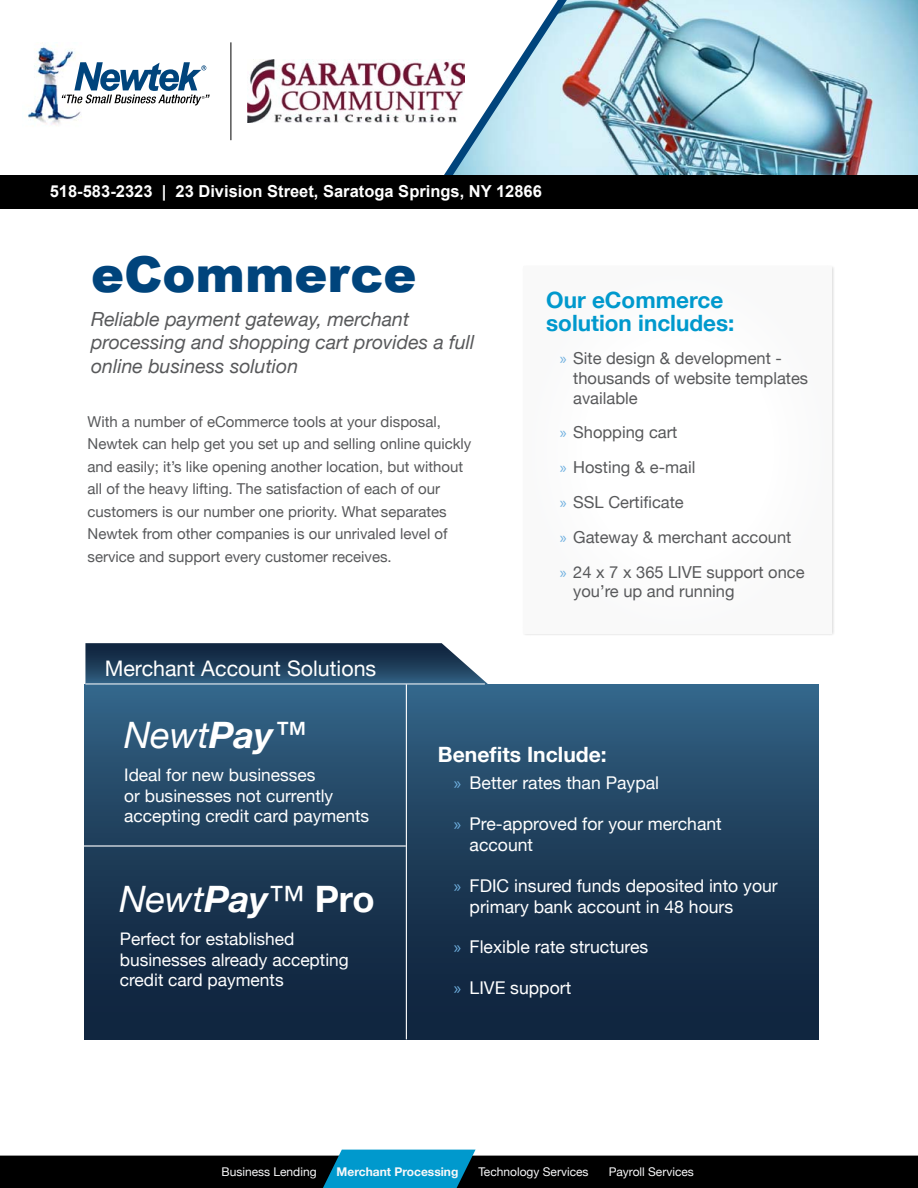
<style>
.page{position:relative;width:918px;height:1188px;background:#fff}
.page>*{position:absolute;margin:0;border:0;box-sizing:border-box;transform-origin:0 0}
.t1{font:900 49.5px "Arial";color:#00447c}
.t2{font:italic 36.45px "Helvetica Neue";color:#fff}
.t3{font:700 22.5px/22.5px "Helvetica Neue";color:#0099cd}
.t4{font:21.45px "Helvetica Neue";color:#fff}
.t5{font:700 21.15px "Helvetica Neue";color:#fff}
.t6{font:italic 19.5px/23.4px "Helvetica Neue";color:#58595b}
.t7{font:17.55px/21.1px "Helvetica Neue";color:#fff}
.t8{font:17.4px/20.9px "Helvetica Neue";color:#fff}
.t9{font:16.5px/34.8px "Helvetica Neue";color:#58595b}
.t10{font:700 16.5px "Arial";color:#fff}
.t11{font:15px/22.5px "Helvetica Neue";color:#58595b}
.t12{font:12px "Helvetica Neue";color:#f8f8f9}
.t13{font:700 12px "Helvetica Neue";color:#f8f8f9}
.s1{font-family:"Myriad Pro";color:#6fb0e0}
.s2{font-weight:700}
.s3{font-family:"Helvetica";font-style:normal}
.s4{font-style:normal}
.s5{font-weight:700;font-style:normal}
</style>
<div class="page">
<svg style="left:0;top:1150px;width:918px;height:38px;background:#20363d"></svg>
<div style="left:523px;top:265px;width:312px;height:371px;background:#f0f0f0"></div>
<div style="left:524px;top:266px;width:308px;height:367px;background:#fbfbfb"></div>
<img style="left:444px;top:0;width:474px;height:175px">
<div style="left:0;top:175px;width:918px;height:33px;background:#000"></div>
<div style="left:85px;top:685px;width:734px;height:354px;background:linear-gradient(to bottom,#316082,#0c1d35)"></div>
<svg style="left:85px;top:643px;width:403px;height:42px;background:#2e4b66"></svg>
<hr style="left:85px;top:684px;width:400px;height:1px;background:#fff">
<hr style="left:71px;top:845px;width:335px;height:2px;background:#fff">
<hr style="left:406px;top:684px;width:1px;height:355px;background:#fff">
<img style="left:27px;top:42px;width:55px;height:84px">
<svg style="left:62px;top:62px;width:148px;height:43px"></svg>
<img style="left:248px;top:60px;width:217px;height:63px">
<hr style="left:231px;top:42px;width:1px;height:98px;background:#000">
<p class="t10" style="left:50px;top:180px;width:494px">518-583-2323 | 23 Division Street, Saratoga Springs, NY 12866</p>
<h1 class="t1" style="left:91px;top:238px;width:327px">eCommerce</h1>
<h3 class="t6" style="left:91px;top:306px;width:385px">Reliable payment gateway, merchant processing and shopping cart provides a full online business solution</h3>
<p class="t11" style="left:88px;top:409px;width:385px">With a number of eCommerce tools at your disposal, Newtek can help get you set up and selling online quickly and easily; it’s like opening another location, but without all of the heavy lifting. The satisfaction of each of our customers is our number one priority. What separates Newtek from other companies is our unrivaled level of service and support every customer receives.</p>
<h3 class="t4" style="left:105px;top:650px;width:273px">Merchant Account Solutions</h3>
<h3 class="t3" style="left:546px;top:288px;width:190px">Our eCommerce solution includes:</h3>
<p class="t9" style="left:573px;top:347px;width:236px;line-height:19.8px;text-indent:-13px"><span class="s1">»</span> Site design &amp; development - thousands of website templates available</p>
<p class="t9" style="left:560px;top:414px;width:246px"><span class="s1">»</span> Shopping cart<br><span class="s1">»</span> Hosting &amp; e-mail<br><span class="s1">»</span> SSL Certificate<br><span class="s1">»</span> Gateway &amp; merchant account<br><span class="s1">»</span> 24 x 7 x 365 LIVE support once</p>
<p class="t9" style="left:573px;top:573px;width:163px">you’re up and running</p>
<h2 class="t2" style="left:124px;top:705px;width:187px">Newt<span class="s2">Pay</span><span class="s3">™</span></h2>
<p class="t8" style="left:124px;top:763px;width:247px">Ideal for new businesses<br>or businesses not currently accepting credit card payments</p>
<h2 class="t2" style="left:119px;top:869px;width:257px">Newt<span class="s2">Pay</span><span class="s4">™</span> <span class="s5">Pro</span></h2>
<p class="t8" style="left:120px;top:927px;width:231px">Perfect for established businesses already accepting credit card payments</p>
<h3 class="t5" style="left:438px;top:736px;width:170px">Benefits Include:</h3>
<p class="t7" style="left:454px;top:771px;width:207px"><span class="s1">»</span> Better rates than Paypal</p>
<p class="t7" style="left:470px;top:812px;width:254px;text-indent:-16px"><span class="s1">»</span> Pre-approved for your merchant account</p>
<p class="t7" style="left:470px;top:874px;width:310px;text-indent:-16px"><span class="s1">»</span> FDIC insured funds deposited into your primary bank account in 48 hours</p>
<p class="t7" style="left:454px;top:935px;width:196px"><span class="s1">»</span> Flexible rate structures</p>
<p class="t7" style="left:454px;top:976px;width:119px"><span class="s1">»</span> LIVE support</p>
<p class="t12" style="left:221px;top:1161px;width:97px">Business Lending</p>
<p class="t13" style="left:337px;top:1161px;width:123px">Merchant Processing</p>
<p class="t12" style="left:478px;top:1161px;width:112px">Technology Services</p>
<p class="t12" style="left:609px;top:1161px;width:87px">Payroll Services</p>
</div>
